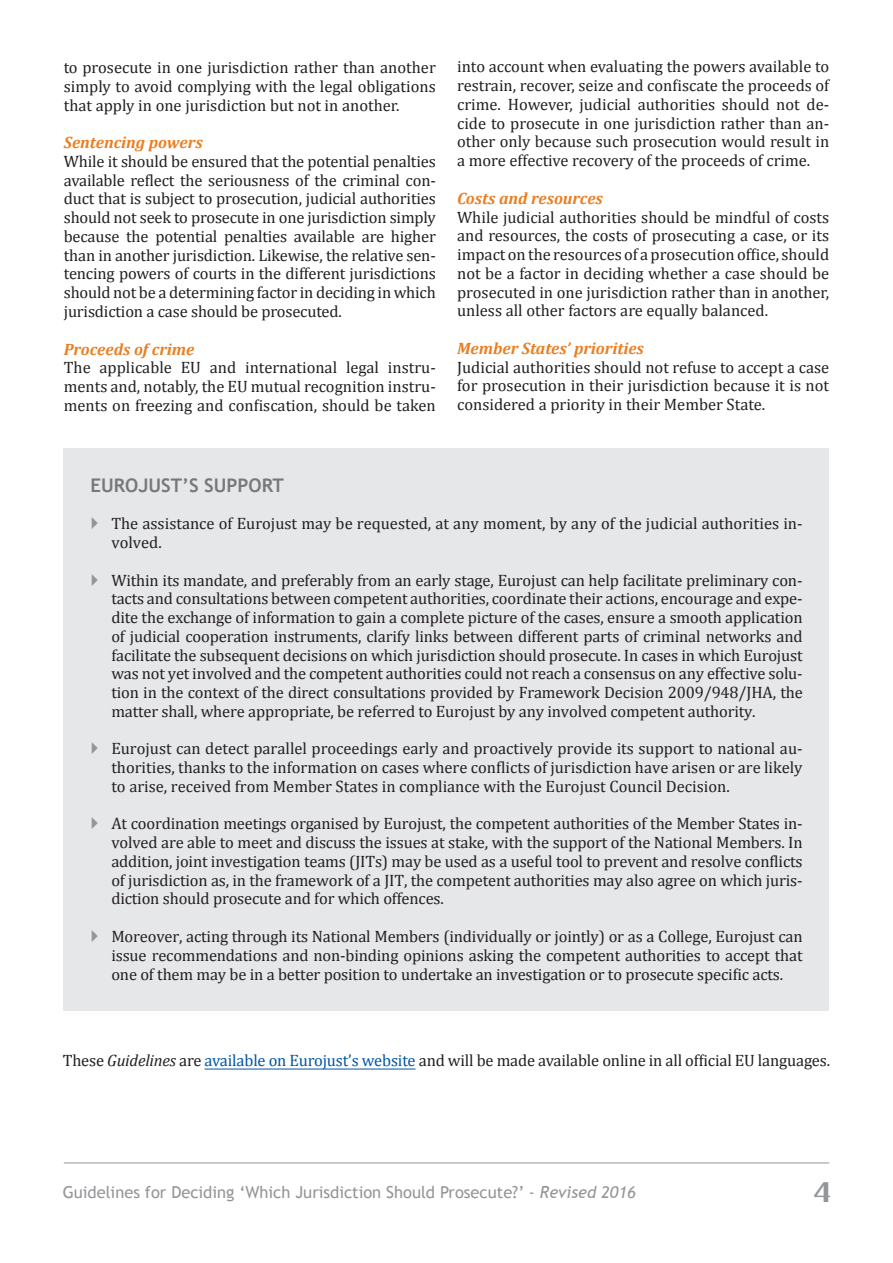
<style>
.page{position:relative;width:893px;height:1263px;background:#fff}
.page>*{position:absolute;margin:0;border:0;box-sizing:border-box;transform-origin:0 0}
.t1{font:45px "Iris UPC Bold";color:#939598}
.Third_Heading{font:700 18.75px "Trebuchet MS";color:#76787b}
.t2{font:16.5px/18.8px "Cambria";color:#231f20;text-align:justify}
.t3{font:italic 700 16.5px "Cambria";color:#ea7e20}
.t4{font:16.5px "Trebuchet MS";color:#939598}
.s1{font-style:italic}
.s2{color:#0155a5}
</style>
<div class="page">
<hr style="left:64px;top:1162px;width:765px;height:1px;background:#939598">
<div style="left:64px;top:448px;width:765px;height:562px;background:#e6e7e9"></div>
<hr style="left:205px;top:1068px;width:211px;height:1px;background:#0155a5">
<p class="t2" style="left:64px;top:58px;width:374px">to prosecute in one jurisdiction rather than another simply to avoid complying with the legal obligations that apply in one jurisdiction but not in another.</p>
<p class="t3" style="left:64px;top:131px;width:140px">Sentencing powers</p>
<p class="t2" style="left:64px;top:152px;width:374px">While it should be ensured that the potential penalties available reflect the seriousness of the criminal con&shy;duct that is subject to prosecution, judicial authorities should not seek to prosecute in one jurisdiction simply because the potential penalties available are higher than in another jurisdiction. Likewise, the relative sen&shy;tencing powers of courts in the different jurisdictions should not be a determining factor in deciding in which jurisdiction a case should be prosecuted.</p>
<p class="t3" style="left:64px;top:337px;width:132px">Proceeds of crime</p>
<p class="t2" style="left:64px;top:358px;width:374px">The applicable EU and international legal instru&shy;ments and, notably, the EU mutual recognition instru&shy;ments on freezing and confiscation, should be taken</p>
<p class="t2" style="left:457px;top:57px;width:374px">into account when evaluating the powers available to restrain, recover, seize and confiscate the proceeds of crime. However, judicial authorities should not de&shy;cide to prosecute in one jurisdiction rather than an&shy;other only because such prosecution would result in a more effective recovery of the proceeds of crime.</p>
<p class="t3" style="left:457px;top:186px;width:147px">Costs and resources</p>
<p class="t2" style="left:457px;top:207px;width:374px">While judicial authorities should be mindful of costs and resources, the costs of prosecuting a case, or its impact on the resources of a prosecution office, should not be a factor in deciding whether a case should be prosecuted in one jurisdiction rather than in another, unless all other factors are equally balanced.</p>
<p class="t3" style="left:457px;top:336px;width:188px">Member States’ priorities</p>
<p class="t2" style="left:457px;top:357px;width:374px">Judicial authorities should not refuse to accept a case for prosecution in their jurisdiction because it is not considered a priority in their Member State.</p>
<p class="Third_Heading" style="left:90px;top:474px;width:195px">EUROJUST’S SUPPORT</p>
<p class="t2" style="left:111px;top:514px;width:693px">The assistance of Eurojust may be requested, at any moment, by any of the judicial authorities in&shy;volved.</p>
<p class="t2" style="left:111px;top:571px;width:693px">Within its mandate, and preferably from an early stage, Eurojust can help facilitate preliminary con&shy;tacts and consultations between competent authorities, coordinate their actions, encourage and expe&shy;dite the exchange of information to gain a complete picture of the cases, ensure a smooth application of judicial cooperation instruments, clarify links between different parts of criminal networks and facilitate the subsequent decisions on which jurisdiction should prosecute. In cases in which Eurojust was not yet involved and the competent authorities could not reach a consensus on any effective solu&shy;tion in the context of the direct consultations provided by Framework Decision 2009/948/JHA, the matter shall, where appropriate, be referred to Eurojust by any involved competent authority.</p>
<p class="t2" style="left:111px;top:739px;width:693px">Eurojust can detect parallel proceedings early and proactively provide its support to national au&shy;thorities, thanks to the information on cases where conflicts of jurisdiction have arisen or are likely to arise, received from Member States in compliance with the Eurojust Council Decision.</p>
<p class="t2" style="left:111px;top:814px;width:693px">At coordination meetings organised by Eurojust, the competent authorities of the Member States in&shy;volved are able to meet and discuss the issues at stake, with the support of the National Members. In addition, joint investigation teams (JITs) may be used as a useful tool to prevent and resolve conflicts of jurisdiction as, in the framework of a JIT, the competent authorities may also agree on which juris&shy;diction should prosecute and for which offences.</p>
<p class="t2" style="left:111px;top:927px;width:693px">Moreover, acting through its National Members (individually or jointly) or as a College, Eurojust can issue recommendations and non-binding opinions asking the competent authorities to accept that one of them may be in a better position to undertake an investigation or to prosecute specific acts.</p>
<p class="t2" style="left:63px;top:1051px;width:769px">These <span class="s1">Guidelines</span> are <span class="s2">available on Eurojust’s website</span> and will be made available online in all official EU languages.</p>
<p class="t4" style="left:63px;top:1182px;width:574px">Guidelines for Deciding ‘Which Jurisdiction Should Prosecute?’ - <span class="s1">Revised 2016</span></p>
<h1 class="t1" style="left:812px;top:1159px;width:22px">4</h1>
</div>
